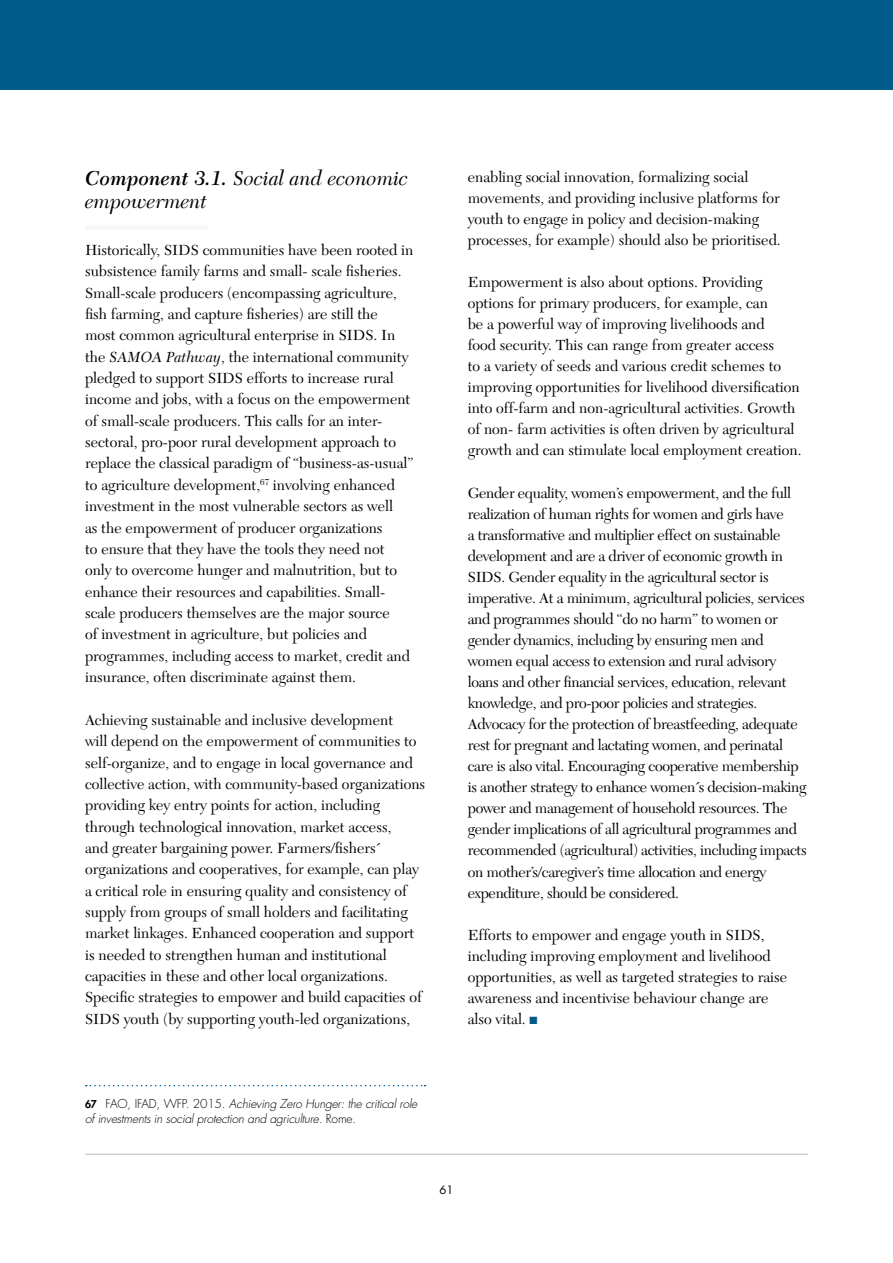
<style>
.page{position:relative;width:893px;height:1263px;background:#fff}
.page>*{position:absolute;margin:0;border:0;box-sizing:border-box;transform-origin:0 0}
.t1{font:italic 21px/22.8px "New Caledonia";color:#000}
.t2{font:15.3px/21.3px "New Caledonia";color:#000}
.t3{font:15.3px/21px "New Caledonia";letter-spacing:-.02em;color:#000}
.t4{font:italic 300 12px/15px "Futura Std";letter-spacing:-.015em;color:#000}
.t5{font:11.25px "Futura Std";color:#000}
.s1{font-weight:600}
.s2{font-style:italic}
.s3{color:#005b8b}
.s4{font-weight:800;font-style:normal;font-size:10.5px}
.s5{font-style:normal}
</style>
<div class="page">
<hr style="left:85px;top:1154px;width:723px;height:1px;background:#bababa">
<svg style="left:86px;top:1085px;width:339px;height:1px"></svg>
<hr style="left:85px;top:225px;width:123px;height:4px;background:#f5f7f8">
<div style="left:0;top:0;width:893px;height:89px;background:#005b8b"></div>
<h1 class="t1" style="left:85px;top:168px;width:325px"><span class="s1">Component 3.1.</span> Social and economic empowerment</h1>
<p class="t2" style="left:85px;top:239px;width:330px">Historically, SIDS communities have been rooted in subsistence family farms and small- scale fisheries.<br>Small-scale producers (encompassing agriculture, fish farming, and capture fisheries) are still the<br>most common agricultural enterprise in SIDS. In the <span class="s2">SAMOA Pathway</span>, the international community pledged to support SIDS efforts to increase rural income and jobs, with a focus on the empowerment of small-scale producers. This calls for an inter&shy;sectoral, pro-poor rural development approach to replace the classical paradigm of “business-as-usual” to agriculture development,<sup>67</sup> involving enhanced investment in the most vulnerable sectors as well<br>as the empowerment of producer organizations<br>to ensure that they have the tools they need not only to overcome hunger and malnutrition, but to enhance their resources and capabilities. Small&shy;scale producers themselves are the major source<br>of investment in agriculture, but policies and programmes, including access to market, credit and insurance, often discriminate against them.</p>
<p class="t2" style="left:85px;top:709px;width:342px">Achieving sustainable and inclusive development<br>will depend on the empowerment of communities to self-organize, and to engage in local governance and collective action, with community-based organizations providing key entry points for action, including through technological innovation, market access,<br>and greater bargaining power. Farmers/fishers´ organizations and cooperatives, for example, can play a critical role in ensuring quality and consistency of supply from groups of small holders and facilitating market linkages. Enhanced cooperation and support is needed to strengthen human and institutional capacities in these and other local organizations.<br>Specific strategies to empower and build capacities of SIDS youth (by supporting youth-led organizations,</p>
<p class="t2" style="left:468px;top:166px;width:314px">enabling social innovation, formalizing social movements, and providing inclusive platforms for youth to engage in policy and decision-making processes, for example) should also be prioritised.</p>
<p class="t2" style="left:468px;top:272px;width:335px">Empowerment is also about options. Providing options for primary producers, for example, can<br>be a powerful way of improving livelihoods and<br>food security. This can range from greater access<br>to a variety of seeds and various credit schemes to improving opportunities for livelihood diversification into off-farm and non-agricultural activities. Growth of non- farm activities is often driven by agricultural growth and can stimulate local employment creation.</p>
<p class="t3" style="left:468px;top:482px;width:341px">Gender equality, women’s empowerment, and the full realization of human rights for women and girls have<br>a transformative and multiplier effect on sustainable development and are a driver of economic growth in SIDS. Gender equality in the agricultural sector is imperative. At a minimum, agricultural policies, services and programmes should “do no harm” to women or gender dynamics, including by ensuring men and women equal access to extension and rural advisory loans and other financial services, education, relevant knowledge, and pro-poor policies and strategies.<br>Advocacy for the protection of breastfeeding, adequate rest for pregnant and lactating women, and perinatal care is also vital. Encouraging cooperative membership is another strategy to enhance women´s decision-making power and management of household resources. The gender implications of all agricultural programmes and recommended (agricultural) activities, including impacts on mother’s/caregiver’s time allocation and energy expenditure, should be considered.</p>
<p class="t2" style="left:468px;top:924px;width:321px">Efforts to empower and engage youth in SIDS, including improving employment and livelihood opportunities, as well as targeted strategies to raise awareness and incentivise behaviour change are also vital. <span class="s3">■</span></p>
<p class="t4" style="left:85px;top:1096px;width:334px"><span class="s4">67</span> <span class="s5">FAO, IFAD, WFP. 2015.</span> Achieving Zero Hunger: the critical role of investments in social protection and agriculture. <span class="s5">Rome.</span></p>
<p class="t5" style="left:440px;top:1183px;width:15px">61</p>
</div>
